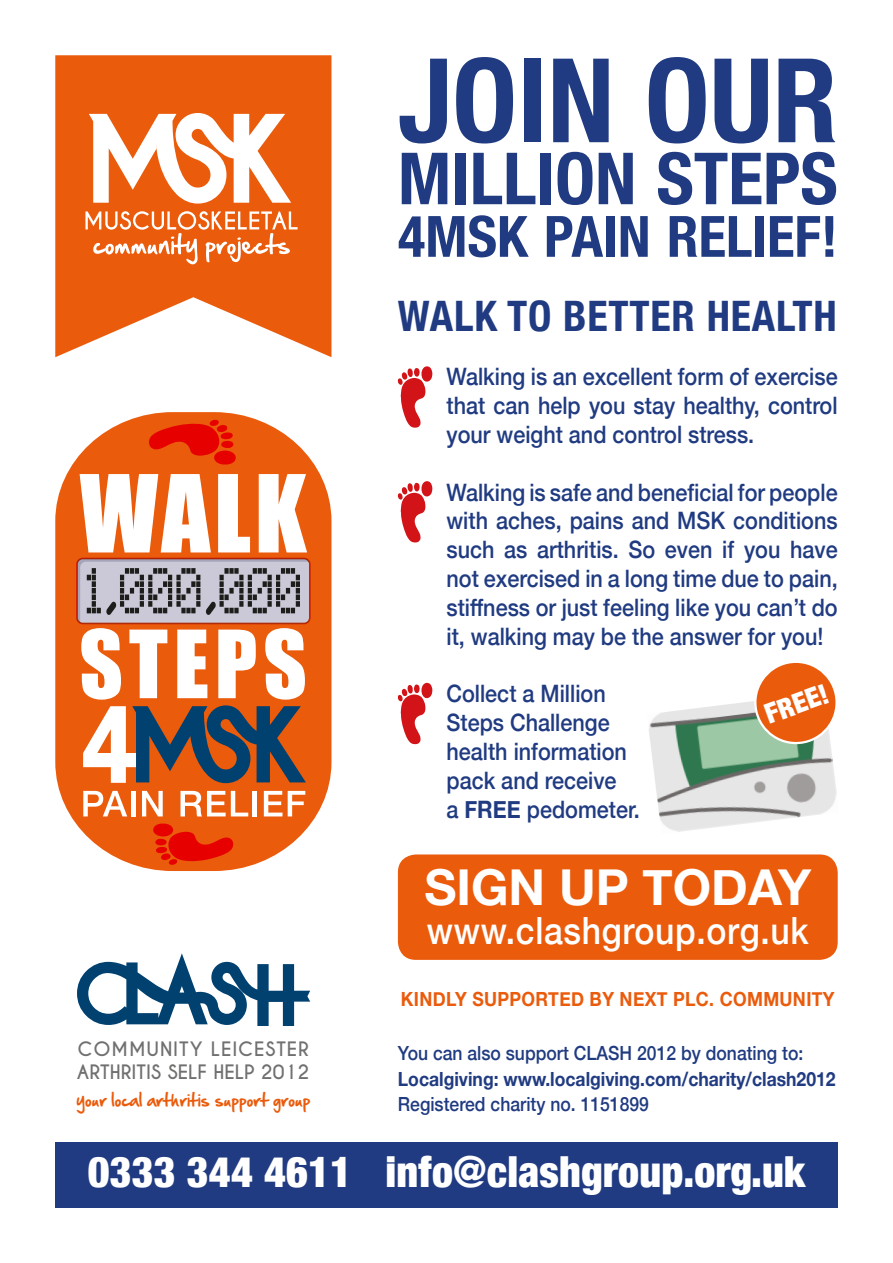
<style>
.page{position:relative;width:893px;height:1263px;background:#fff}
.page>*{position:absolute;margin:0;border:0;box-sizing:border-box;transform-origin:0 0}
.t1{font:700 condensed 117px "Helvetica Neue";color:#203b81}
.t2{font:700 condensed 72px "Helvetica Neue";color:#203b81}
.t3{font:700 condensed 57px "Helvetica Neue";color:#203b81}
.t4{font:700 49.5px "Helvetica Neue";color:#fff}
.t5{font:900 condensed 42.75px "Helvetica Neue";letter-spacing:.005em;color:#fff}
.t6{font:700 condensed 42px "Helvetica Neue";letter-spacing:.02em;color:#203b81}
.t7{font:500 37.5px "Helvetica Neue";letter-spacing:.02em;color:#fff;scale:.9 1}
.t8{font:900 condensed 27.6px "Helvetica Neue";color:#fff}
.t9{font:500 24px/28.8px "Helvetica Neue";color:#203b81;text-align:justify;scale:.9 1}
.t10{font:500 19.5px "Helvetica Neue";color:#203b81;scale:.9 1}
.t11{font:700 19.5px "Helvetica Neue";color:#203b81;scale:.9 1}
.t12{font:700 19.5px "Helvetica Neue";letter-spacing:.02em;color:#ea5b0c;scale:.9 1}
.t13{font:700 18.6px/22.4px "Caviar Dreams";letter-spacing:.005em;color:#70706f}
.t14{font:15.75px "Hand Of Sean";color:#ea5b0c}
.s1{font-weight:700}
</style>
<div class="page">
<div style="left:55px;top:1142px;width:783px;height:65px;background:#203b81"></div>
<svg style="left:55px;top:55px;width:276px;height:302px;fill:#ea5b0c"></svg>
<svg style="left:77px;top:953px;width:233px;height:73px"></svg>
<div style="left:55px;top:412px;width:276px;height:459px;background:#ea5b0c;border-radius:113px"></div>
<svg style="left:80px;top:474px;width:131px;height:78px"></svg>
<svg style="left:218px;top:474px;width:32px;height:78px"></svg>
<svg style="left:259px;top:474px;width:48px;height:78px"></svg>
<div style="left:76px;top:558px;width:235px;height:66px;border:2px solid #dd4514;border-radius:6px"></div>
<svg style="left:153px;top:823px;width:80px;height:42px"></svg>
<svg style="left:149px;top:420px;width:87px;height:45px"></svg>
<svg style="left:83px;top:791px;width:44px;height:25px"></svg>
<hr style="left:131px;top:791px;width:4px;height:25px;background:#fff">
<svg style="left:142px;top:791px;width:21px;height:25px"></svg>
<svg style="left:180px;top:791px;width:68px;height:25px"></svg>
<hr style="left:253px;top:791px;width:4px;height:25px;background:#fff">
<svg style="left:264px;top:791px;width:18px;height:25px"></svg>
<svg style="left:288px;top:791px;width:17px;height:25px"></svg>
<svg style="left:80px;top:562px;width:230px;height:221px"></svg>
<svg style="left:85px;top:211px;width:213px;height:53px"></svg>
<svg style="left:89px;top:113px;width:202px;height:91px"></svg>
<svg style="left:398px;top:366px;width:35px;height:62px"></svg>
<svg style="left:398px;top:481px;width:35px;height:62px"></svg>
<svg style="left:398px;top:682px;width:35px;height:62px"></svg>
<div style="left:398px;top:854px;width:440px;height:106px;background:#ea5b0c;border-radius:18px"></div>
<img style="left:649px;top:701px;width:188px;height:131px">
<div style="left:755px;top:662px;width:82px;height:81px;background:#ea5b0c;border-radius:50%"></div>
<div style="left:754px;top:661px;width:84px;height:83px;border:2px solid #fff;border-radius:50%"></div>
<p class="t1" style="left:398px;top:3px;width:441px">JOIN OUR</p>
<p class="t2" style="left:398px;top:119px;width:441px">MILLION STEPS</p>
<p class="t3" style="left:398px;top:189px;width:441px">4MSK PAIN RELIEF!</p>
<p class="t6" style="left:398px;top:281px;width:440px">WALK TO BETTER HEALTH</p>
<p class="t9" style="left:446px;top:361px;width:436px">Walking is an excellent form of exercise that can help you stay healthy, control your weight and control stress.</p>
<p class="t9" style="left:446px;top:476px;width:436px">Walking is safe and beneficial for people with aches, pains and MSK conditions such as arthritis. So even if you have not exercised in a long time due to pain, stiffness or just feeling like you can’t do it, walking may be the answer for you!</p>
<p class="t9" style="left:446px;top:677px;width:178px">Collect a Million</p>
<p class="t9" style="left:446px;top:706px;width:183px">Steps Challenge</p>
<p class="t9" style="left:446px;top:735px;width:202px">health information</p>
<p class="t9" style="left:446px;top:764px;width:191px">pack and receive</p>
<p class="t9" style="left:446px;top:793px;width:216px">a <span class="s1">FREE</span> pedometer.</p>
<p class="t8" style="left:758px;top:693px;width:68px;rotate:-20deg">FREE!</p>
<p class="t4" style="left:424px;top:849px;width:388px">SIGN UP TODAY</p>
<p class="t7" style="left:427px;top:900px;width:426px">www.clashgroup.org.uk</p>
<p class="t13" style="left:77px;top:1039px;width:234px">COMMUNITY LEICESTER<br>ARTHRITIS SELF HELP 2012</p>
<p class="t14" style="left:76px;top:1085px;width:236px">your local arthritis support group</p>
<p class="t12" style="left:401px;top:983px;width:483px">KINDLY SUPPORTED BY NEXT PLC. COMMUNITY</p>
<p class="t10" style="left:398px;top:1037px;width:452px">You can also support CLASH 2012 by donating to:</p>
<p class="t11" style="left:398px;top:1063px;width:488px">Localgiving: www.localgiving.com/charity/clash2012</p>
<p class="t10" style="left:398px;top:1088px;width:280px">Registered charity no. 1151899</p>
<p class="t5" style="left:88px;top:1137px;width:719px">0333 344 4611 info@clashgroup.org.uk</p>
</div>
